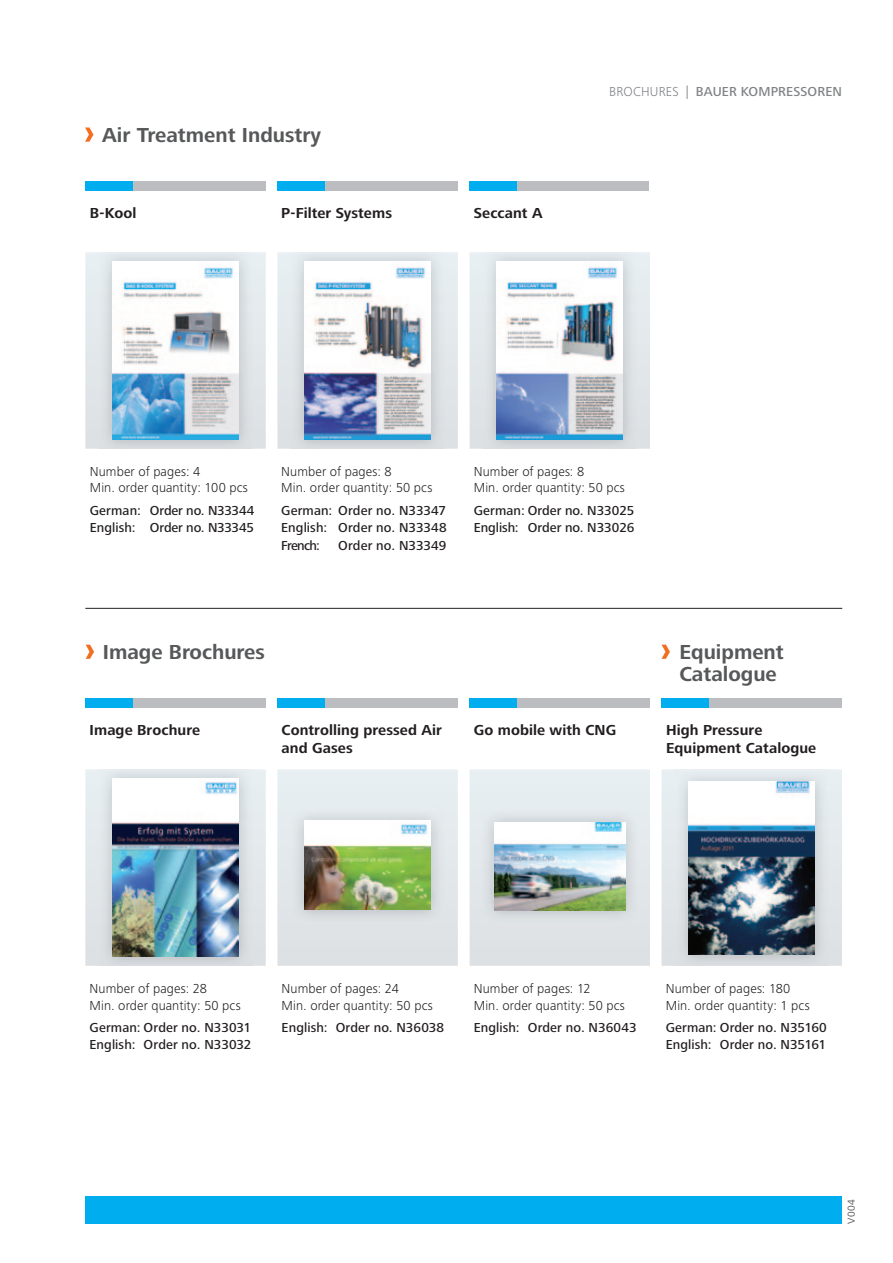
<style>
.page{position:relative;width:893px;height:1263px;background:#fff}
.page>*{position:absolute;margin:0;border:0;box-sizing:border-box;transform-origin:0 0}
.t1{font:700 21px/22.5px "Frutiger Next LT";color:#57585a}
.t2{font:700 15px/18px "Frutiger Next LT";letter-spacing:.005em;color:#231f20}
.t3{font:500 13.5px/17.2px "Frutiger Next LT";letter-spacing:.005em;color:#231f20}
.t4{font:300 13.5px/16.2px "Frutiger Next LT";letter-spacing:.005em;color:#231f20}
.t5{font:500 13.5px "Frutiger Next LT";letter-spacing:.01em;color:#808285}
.t6{font:10.5px "Frutiger Next LT";color:#57585a}
.s1{font-weight:300}
</style>
<div class="page">
<div style="left:85px;top:1196px;width:757px;height:28px;background:#00aeef"></div>
<svg style="left:85px;top:128px;width:8px;height:14px"></svg>
<div style="left:85px;top:252px;width:181px;height:197px;background:#e3e9ec"></div>
<img style="left:98px;top:252px;width:155px;height:197px">
<img style="left:113px;top:261px;width:126px;height:179px">
<div style="left:86px;top:181px;width:180px;height:10px;background:#bcbdc0"></div>
<div style="left:86px;top:181px;width:47px;height:10px;background:#00aeef"></div>
<div style="left:277px;top:181px;width:180px;height:10px;background:#bcbdc0"></div>
<div style="left:277px;top:181px;width:47px;height:10px;background:#00aeef"></div>
<div style="left:277px;top:252px;width:181px;height:197px;background:#e3e8eb"></div>
<img style="left:290px;top:252px;width:155px;height:197px">
<img style="left:305px;top:261px;width:126px;height:179px">
<div style="left:470px;top:252px;width:180px;height:197px;background:#e3e8eb"></div>
<img style="left:482px;top:252px;width:155px;height:197px">
<img style="left:497px;top:261px;width:126px;height:179px">
<div style="left:470px;top:181px;width:179px;height:10px;background:#bcbdc0"></div>
<div style="left:470px;top:181px;width:47px;height:10px;background:#00aeef"></div>
<svg style="left:86px;top:645px;width:8px;height:14px"></svg>
<hr style="left:85px;top:608px;width:757px;height:1px;background:#231f20">
<div style="left:85px;top:769px;width:181px;height:197px;background:#e3e9eb"></div>
<img style="left:98px;top:769px;width:155px;height:197px">
<img style="left:113px;top:778px;width:126px;height:179px">
<div style="left:86px;top:698px;width:180px;height:10px;background:#bcbdc0"></div>
<div style="left:86px;top:698px;width:47px;height:10px;background:#00aeef"></div>
<div style="left:277px;top:769px;width:181px;height:197px;background:#e3e7ea"></div>
<img style="left:290px;top:806px;width:155px;height:118px">
<img style="left:305px;top:821px;width:126px;height:89px">
<div style="left:278px;top:698px;width:180px;height:10px;background:#bcbdc0"></div>
<div style="left:278px;top:698px;width:47px;height:10px;background:#00aeef"></div>
<div style="left:470px;top:769px;width:180px;height:197px;background:#e2e7ea"></div>
<img style="left:480px;top:808px;width:159px;height:116px">
<img style="left:494px;top:822px;width:131px;height:88px">
<div style="left:470px;top:698px;width:180px;height:10px;background:#bcbdc0"></div>
<div style="left:470px;top:698px;width:47px;height:10px;background:#00aeef"></div>
<div style="left:661px;top:769px;width:181px;height:197px;background:#e3e8eb"></div>
<img style="left:674px;top:769px;width:155px;height:197px">
<img style="left:689px;top:782px;width:126px;height:172px">
<div style="left:661px;top:698px;width:181px;height:10px;background:#bcbdc0"></div>
<div style="left:661px;top:698px;width:48px;height:10px;background:#00aeef"></div>
<svg style="left:661px;top:645px;width:9px;height:14px"></svg>
<h1 class="t1" style="left:102px;top:123px;width:220px">Air Treatment Industry</h1>
<p class="t2" style="left:90px;top:204px;width:48px">B-Kool</p>
<p class="t2" style="left:281px;top:204px;width:112px">P-Filter Systems</p>
<p class="t2" style="left:474px;top:204px;width:70px">Seccant A</p>
<p class="t5" style="left:609px;top:84px;width:234px"><span class="s1">BROCHURES |</span> BAUER KOMPRESSOREN</p>
<p class="t4" style="left:90px;top:464px;width:160px">Number of pages: 4<br>Min. order quantity: 100 pcs</p>
<p class="t3" style="left:90px;top:502px;width:166px">German: Order no. N33344<br>English: Order no. N33345</p>
<p class="t4" style="left:281px;top:464px;width:153px">Number of pages: 8<br>Min. order quantity: 50 pcs</p>
<p class="t3" style="left:281px;top:502px;width:167px;text-align:justify">German: Order no. N33347<br>English: Order no. N33348<br>French:</p>
<p class="t3" style="left:338px;top:536px;width:110px">Order no. N33349</p>
<p class="t4" style="left:474px;top:464px;width:153px">Number of pages: 8<br>Min. order quantity: 50 pcs</p>
<p class="t3" style="left:474px;top:502px;width:162px">German: Order no. N33025<br>English: Order no. N33026</p>
<h1 class="t1" style="left:103px;top:640px;width:163px">Image Brochures</h1>
<p class="t2" style="left:90px;top:721px;width:112px">Image Brochure</p>
<p class="t2" style="left:282px;top:721px;width:162px">Controlling pressed Air and Gases</p>
<p class="t2" style="left:474px;top:721px;width:144px">Go mobile with CNG</p>
<h1 class="t1" style="left:679px;top:640px;width:106px">Equipment<br>Catalogue</h1>
<p class="t2" style="left:666px;top:721px;width:152px">High Pressure<br>Equipment Catalogue</p>
<p class="t4" style="left:90px;top:981px;width:153px">Number of pages: 28<br>Min. order quantity: 50 pcs</p>
<p class="t3" style="left:90px;top:1019px;width:163px">German: Order no. N33031<br>English: Order no. N33032</p>
<p class="t4" style="left:282px;top:981px;width:153px">Number of pages: 24<br>Min. order quantity: 50 pcs</p>
<p class="t3" style="left:282px;top:1019px;width:164px">English: Order no. N36038</p>
<p class="t4" style="left:474px;top:981px;width:153px">Number of pages: 12<br>Min. order quantity: 50 pcs</p>
<p class="t3" style="left:474px;top:1019px;width:164px">English: Order no. N36043</p>
<p class="t4" style="left:666px;top:981px;width:145px">Number of pages: 180<br>Min. order quantity: 1 pcs</p>
<p class="t3" style="left:666px;top:1019px;width:163px">German: Order no. N35160<br>English: Order no. N35161</p>
<p class="t6" style="left:846px;top:1224px;width:26px;rotate:-90deg">V004</p>
</div>
